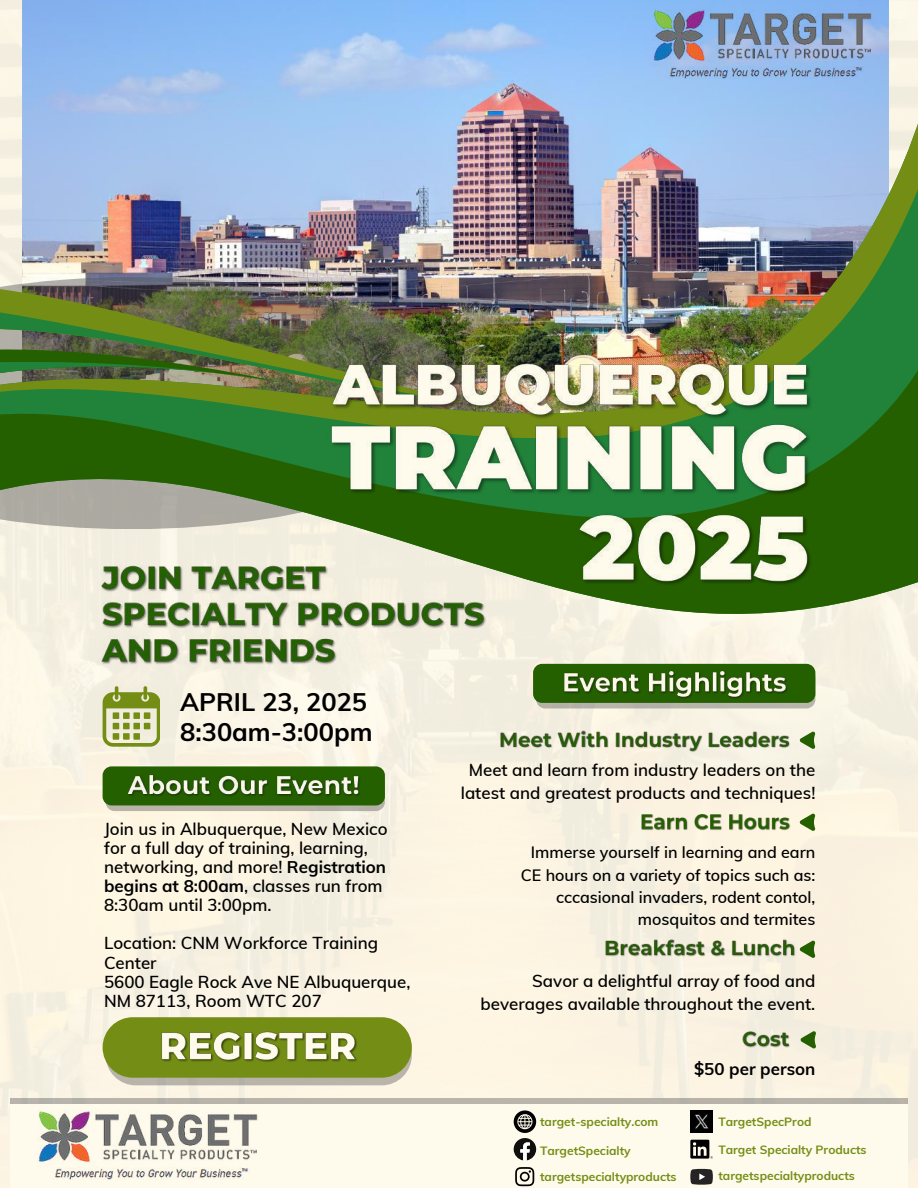
<style>
.page{position:relative;width:918px;height:1188px;background:#fff}
.page>*{position:absolute;margin:0;border:0;box-sizing:border-box;transform-origin:0 0}
.t1{font:700 25.35px "Muli";color:#000}
.t2{font:600 16.95px/19.2px "Muli";color:#000}
.t3{font:700 16.95px "Muli";color:#000}
.t4{font:600 16.05px/22.2px "Muli";color:#000;text-align:right}
.t5{font:700 12px/26.2px "Muli";color:#748e15}
.s1{font-weight:700}
</style>
<div class="page">
<img style="left:0;top:0;width:918px;height:1188px">
<img style="left:22px;top:0;width:867px;height:65px">
<svg style="left:0;top:459px;width:918px;height:215px;background:#afbd98"></svg>
<img style="left:0;top:65px;width:918px;height:394px">
<img style="left:0;top:264px;width:463px;height:138px">
<svg style="left:0;top:400px;width:284px;height:24px;background:#277e2e"></svg>
<img style="left:0;top:297px;width:445px;height:103px">
<div style="left:106px;top:772px;width:279px;height:39px;background:linear-gradient(to right,#bab5a6,#b4b2a9);border-radius:9px"></div>
<div style="left:103px;top:766px;width:282px;height:39px;background:#256000;border-radius:9px"></div>
<svg style="left:103px;top:686px;width:57px;height:61px;background:#b2bd79"></svg>
<div style="left:106px;top:1025px;width:306px;height:60px;background:#b9b4aa;border-radius:30px"></div>
<div style="left:103px;top:1017px;width:309px;height:61px;background:#748e15;border-radius:30px"></div>
<div style="left:10px;top:1098px;width:898px;height:90px;background:#b9b4aa"></div>
<div style="left:10px;top:1104px;width:898px;height:84px;background:#fffbec"></div>
<div style="left:536px;top:669px;width:279px;height:39px;background:#b7b4aa;border-radius:9px"></div>
<div style="left:533px;top:664px;width:282px;height:39px;background:#256000;border-radius:9px"></div>
<svg style="left:800px;top:731px;width:15px;height:18px"></svg>
<svg style="left:800px;top:813px;width:15px;height:18px"></svg>
<svg style="left:800px;top:941px;width:15px;height:17px"></svg>
<svg style="left:801px;top:1031px;width:15px;height:18px"></svg>
<img style="left:652px;top:9px;width:222px;height:70px">
<img style="left:38px;top:1111px;width:220px;height:69px">
<svg style="left:514px;top:1110px;width:22px;height:51px"></svg>
<img style="left:690px;top:1110px;width:23px;height:23px">
<svg style="left:690px;top:1140px;width:23px;height:19px"></svg>
<svg style="left:690px;top:1169px;width:23px;height:16px"></svg>
<svg style="left:515px;top:1167px;width:19px;height:19px"></svg>
<img style="left:326px;top:350px;width:490px;height:254px">
<img style="left:127px;top:774px;width:233px;height:22px">
<img style="left:98px;top:559px;width:391px;height:111px">
<img style="left:161px;top:1031px;width:196px;height:31px">
<img style="left:564px;top:670px;width:224px;height:29px">
<img style="left:498px;top:727px;width:295px;height:28px">
<img style="left:603px;top:936px;width:195px;height:25px">
<img style="left:639px;top:809px;width:154px;height:25px">
<img style="left:739px;top:1027px;width:54px;height:25px">
<h1 class="t1" style="left:180px;top:685px;width:189px">APRIL 23, 2025</h1>
<h1 class="t1" style="left:180px;top:716px;width:194px">8:30am-3:00pm</h1>
<p class="t2" style="left:104px;top:819px;width:285px">Join us in Albuquerque, New Mexico for a full day of training, learning, networking, and more! <span class="s1">Registration begins at 8:00am</span>, classes run from<br>8:30am until 3:00pm.</p>
<p class="t2" style="left:104px;top:933px;width:308px">Location: CNM Workforce Training<br>Center<br>5600 Eagle Rock Ave NE Albuquerque,<br>NM 87113, Room WTC 207</p>
<p class="t2" style="left:461px;top:758px;width:356px;line-height:23.2px;text-align:center">Meet and learn from industry leaders on the latest and greatest products and techniques!</p>
<p class="t4" style="left:521px;top:841px;width:296px">Immerse yourself in learning and earn CE hours on a variety of topics such as: cccasional invaders, rodent contol, mosquitos and termites</p>
<p class="t2" style="left:481px;top:969px;width:336px;line-height:23.2px;text-align:right">Savor a delightful array of food and beverages available throughout the event.</p>
<p class="t5" style="left:540px;top:1109px;width:120px">target-specialty.com</p>
<p class="t5" style="left:540px;top:1137px;width:138px">TargetSpecialty targetspecialtyproducts</p>
<p class="t3" style="left:694px;top:1058px;width:123px">$50 per person</p>
<p class="t5" style="left:718px;top:1109px;width:95px">TargetSpecProd</p>
<p class="t5" style="left:718px;top:1136px;width:150px">Target Specialty Products</p>
<p class="t5" style="left:718px;top:1163px;width:138px">targetspecialtyproducts</p>
</div>
